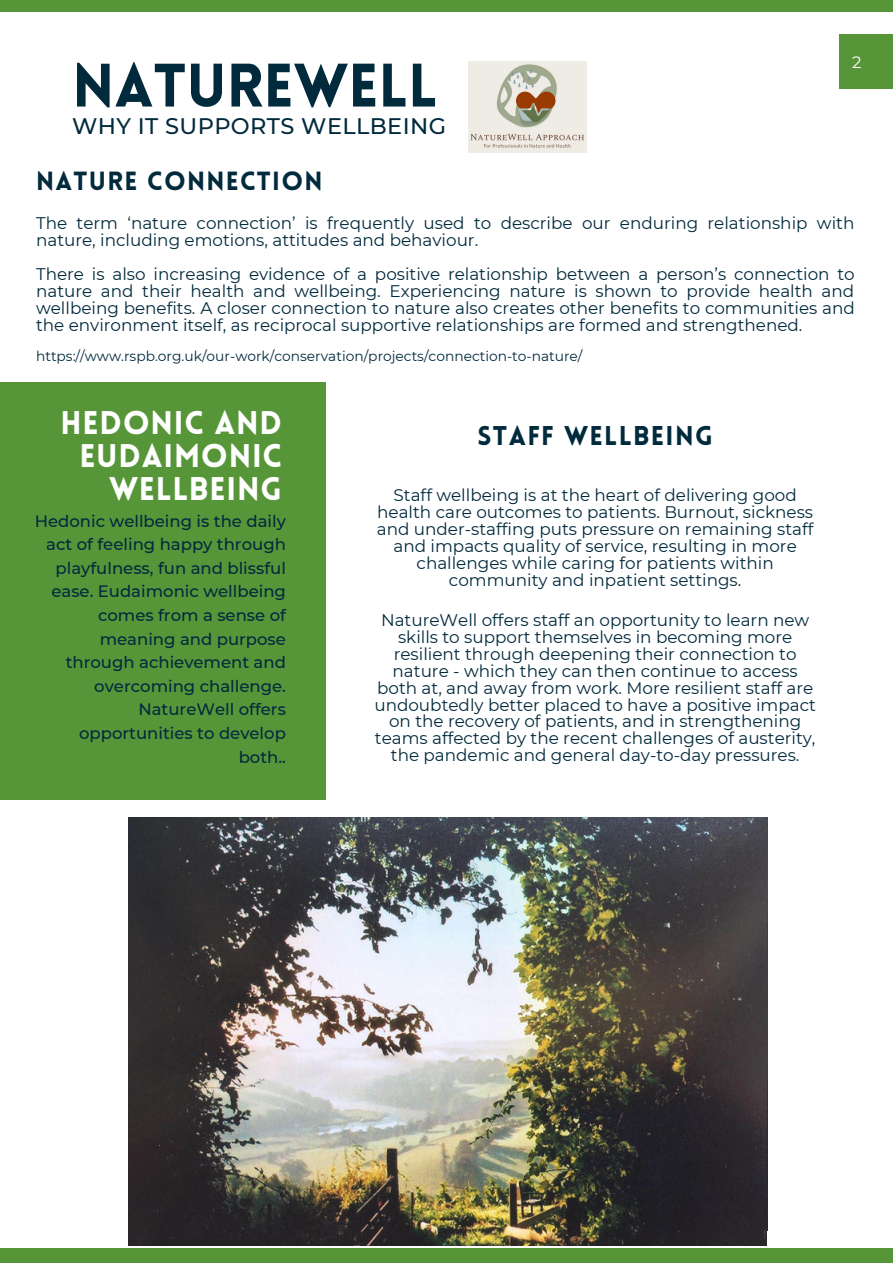
<style>
.page{position:relative;width:893px;height:1264px;background:#fff}
.page>*{position:absolute;margin:0;border:0;box-sizing:border-box;transform-origin:0 0}
.t1{font:900 60px "Lovelo";color:#022a3d}
.t2{font:900 31.95px/32.5px "Lovelo";letter-spacing:.025em;color:#fff;text-align:right}
.t3{font:900 26.55px "Lovelo";letter-spacing:.05em;color:#022a3d}
.t4{font:900 25.65px "Lovelo";letter-spacing:.05em;color:#022a3d}
.t5{font:500 22.5px "Montserrat";letter-spacing:.015em;color:#022a3d}
.t6{font:16.8px/16.8px "Montserrat";color:#022a3d;text-align:center}
.t7{font:500 16.5px/23.5px "Montserrat";color:#022a3d;text-align:right}
.t8{font:16.5px "Montserrat";color:#fff}
.t9{font:13.8px "Montserrat";color:#022a3d}
</style>
<div class="page">
<div style="left:0;top:382px;width:325px;height:417px;background:#569639"></div>
<div style="left:0;top:0;width:892px;height:12px;background:#569639"></div>
<div style="left:0;top:1248px;width:892px;height:14px;background:#569639"></div>
<div style="left:838px;top:34px;width:54px;height:54px;background:#569639"></div>
<img style="left:128px;top:817px;width:638px;height:428px">
<img style="left:468px;top:62px;width:118px;height:91px">
<h1 class="t1" style="left:72px;top:61px;width:367px">NATUREWELL</h1>
<h3 class="t5" style="left:72px;top:112px;width:375px">WHY IT SUPPORTS WELLBEING</h3>
<h3 class="t4" style="left:36px;top:171px;width:288px">NATURE CONNECTION</h3>
<p class="t8" style="left:852px;top:52px;width:11px">2</p>
<p class="t6" style="left:36px;top:215px;width:819px;text-align:left">The term ‘nature connection’ is frequently used to describe our enduring relationship with nature, including emotions, attitudes and behaviour.</p>
<p class="t6" style="left:36px;top:265px;width:820px;text-align:justify">There is also increasing evidence of a positive relationship between a person’s connection to nature and their health and wellbeing. Experiencing nature is shown to provide health and wellbeing benefits. A closer connection to nature also creates other benefits to communities and the environment itself, as reciprocal supportive relationships are formed and strengthened.</p>
<p class="t9" style="left:36px;top:347px;width:548px">https://www.rspb.org.uk/our-work/conservation/projects/connection-to-nature/</p>
<h2 class="t2" style="left:61px;top:410px;width:223px">HEDONIC AND<br>EUDAIMONIC<br>WELLBEING</h2>
<p class="t7" style="left:35px;top:509px;width:253px">Hedonic wellbeing is the daily act of feeling happy through playfulness, fun and blissful ease. Eudaimonic wellbeing comes from a sense of meaning and purpose through achievement and overcoming challenge.<br>NatureWell offers opportunities to develop both..</p>
<h3 class="t3" style="left:477px;top:425px;width:237px">STAFF WELLBEING</h3>
<p class="t6" style="left:377px;top:487px;width:438px">Staff wellbeing is at the heart of delivering good health care outcomes to patients. Burnout, sickness and under-staffing puts pressure on remaining staff and impacts quality of service, resulting in more challenges while caring for patients within community and inpatient settings.</p>
<p class="t6" style="left:374px;top:612px;width:443px">NatureWell offers staff an opportunity to learn new skills to support themselves in becoming more resilient through deepening their connection to nature - which they can then continue to access both at, and away from work. More resilient staff are undoubtedly better placed to have a positive impact on the recovery of patients, and in strengthening teams affected by the recent challenges of austerity, the pandemic and general day-to-day pressures.</p>
</div>
